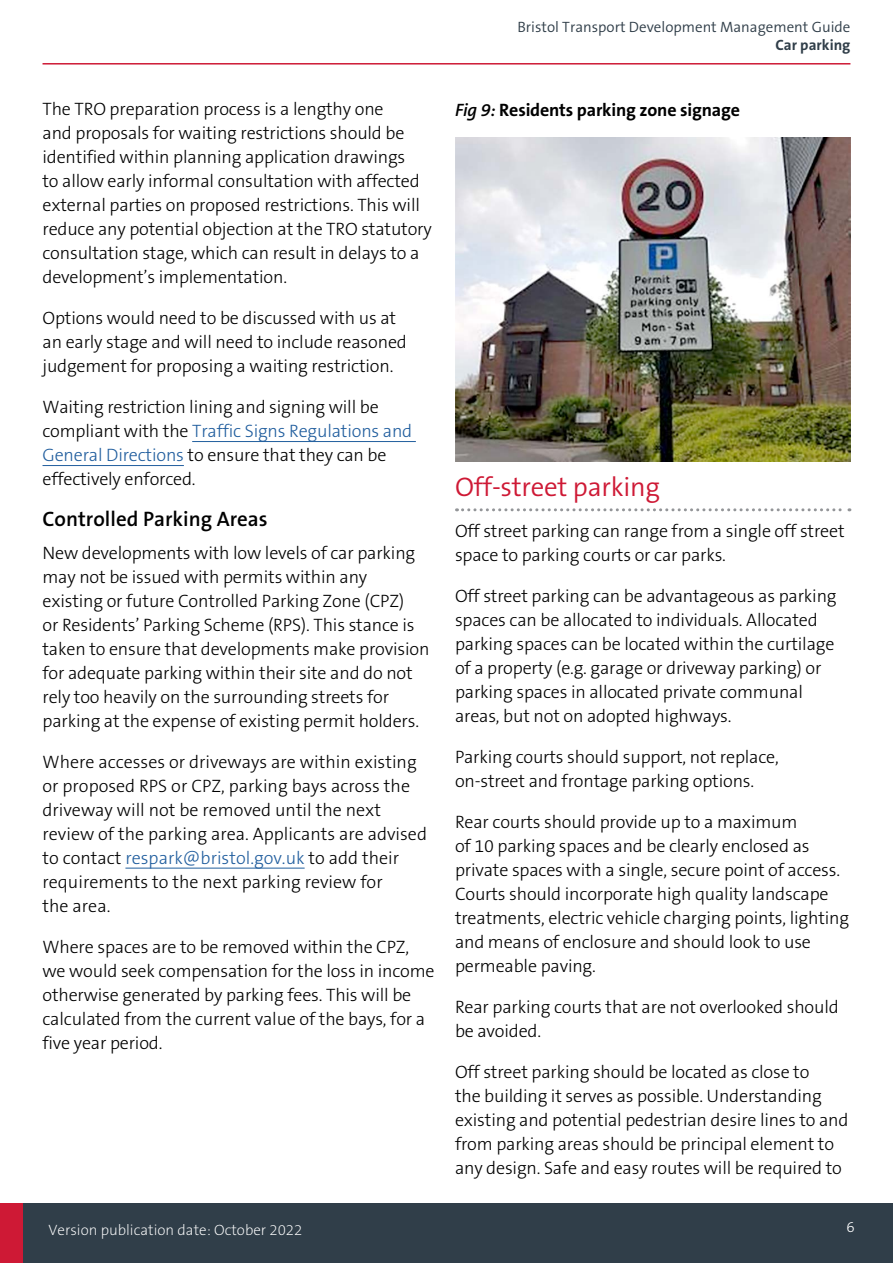
<style>
.page{position:relative;width:893px;height:1263px;background:#fff}
.page>*{position:absolute;margin:0;border:0;box-sizing:border-box;transform-origin:0 0}
.H2_Sub_heads{font:300 27px "The Sans B4";letter-spacing:-.01em;color:#ce1935}
.H3_Sub_subs{font:600 21px "The Sans B6";color:#000}
.P_Body{font:300 18px/24px "The Sans B3";letter-spacing:-.01em;color:#000}
.P_Body-2{font:700 18px "The Sans B7";letter-spacing:-.01em;color:#000}
.t1{font:300 15px "The Sans B4";color:#303e49}
.t2{font:200 15px "The Sans B2";color:#fff}
.t3{font:700 15px "The Sans B7";color:#303e49}
.t4{font:300 15px "The Sans B3";color:#fff}
.s1{color:#215e9e}
.s2{font-family:"The Sans B6";font-weight:600;font-style:italic}
</style>
<div class="page">
<hr style="left:43px;top:63px;width:807px;height:2px;background:#ce1935">
<div style="left:0;top:1203px;width:893px;height:60px;background:#303e49"></div>
<div style="left:0;top:1203px;width:23px;height:60px;background:#ce1935"></div>
<hr style="left:192px;top:441px;width:224px;height:1px;background:#215e9e">
<hr style="left:43px;top:465px;width:141px;height:1px;background:#215e9e">
<hr style="left:125px;top:868px;width:180px;height:1px;background:#215e9e">
<svg style="left:456px;top:508px;width:394px;height:3px"></svg>
<img style="left:455px;top:137px;width:395px;height:325px">
<p class="P_Body" style="left:43px;top:98px;width:391px">The TRO preparation process is a lengthy one<br>and proposals for waiting restrictions should be identified within planning application drawings<br>to allow early informal consultation with affected external parties on proposed restrictions. This will reduce any potential objection at the TRO statutory consultation stage, which can result in delays to a development’s implementation.</p>
<p class="P_Body" style="left:43px;top:307px;width:366px">Options would need to be discussed with us at an early stage and will need to include reasoned judgement for proposing a waiting restriction.</p>
<p class="P_Body" style="left:43px;top:396px;width:371px">Waiting restriction lining and signing will be compliant with the <span class="s1">Traffic Signs Regulations and General Directions</span> to ensure that they can be effectively enforced.</p>
<h3 class="H3_Sub_subs" style="left:43px;top:508px;width:227px">Controlled Parking Areas</h3>
<p class="P_Body" style="left:43px;top:542px;width:388px">New developments with low levels of car parking may not be issued with permits within any existing or future Controlled Parking Zone (CPZ)<br>or Residents’ Parking Scheme (RPS). This stance is taken to ensure that developments make provision for adequate parking within their site and do not rely too heavily on the surrounding streets for parking at the expense of existing permit holders.</p>
<p class="P_Body" style="left:43px;top:751px;width:386px">Where accesses or driveways are within existing or proposed RPS or CPZ, parking bays across the driveway will not be removed until the next review of the parking area. Applicants are advised to contact <span class="s1">respark@bristol.gov.uk</span> to add their requirements to the next parking review for<br>the area.</p>
<p class="P_Body" style="left:43px;top:936px;width:394px">Where spaces are to be removed within the CPZ, we would seek compensation for the loss in income otherwise generated by parking fees. This will be calculated from the current value of the bays, for a five year period.</p>
<p class="t1" style="left:517px;top:19px;width:335px">Bristol Transport Development Management Guide</p>
<p class="t3" style="left:775px;top:37px;width:77px">Car parking</p>
<p class="P_Body-2" style="left:455px;top:100px;width:287px"><span class="s2">Fig 9:</span> Residents parking zone signage</p>
<h2 class="H2_Sub_heads" style="left:455px;top:472px;width:207px">Off-street parking</h2>
<p class="P_Body" style="left:455px;top:519px;width:391px">Off street parking can range from a single off street space to parking courts or car parks.</p>
<p class="P_Body" style="left:455px;top:584px;width:383px">Off street parking can be advantageous as parking spaces can be allocated to individuals. Allocated parking spaces can be located within the curtilage of a property (e.g. garage or driveway parking) or parking spaces in allocated private communal areas, but not on adopted highways.</p>
<p class="P_Body" style="left:455px;top:745px;width:325px">Parking courts should support, not replace, on‑street and frontage parking options.</p>
<p class="P_Body" style="left:455px;top:810px;width:396px">Rear courts should provide up to a maximum<br>of 10 parking spaces and be clearly enclosed as private spaces with a single, secure point of access.<br>Courts should incorporate high quality landscape treatments, electric vehicle charging points, lighting and means of enclosure and should look to use permeable paving.</p>
<p class="P_Body" style="left:455px;top:995px;width:385px">Rear parking courts that are not overlooked should be avoided.</p>
<p class="P_Body" style="left:455px;top:1060px;width:395px">Off street parking should be located as close to<br>the building it serves as possible. Understanding existing and potential pedestrian desire lines to and from parking areas should be principal element to any design. Safe and easy routes will be required to</p>
<p class="t2" style="left:48px;top:1222px;width:255px">Version publication date: October 2022</p>
<p class="t4" style="left:846px;top:1219px;width:10px">6</p>
</div>
